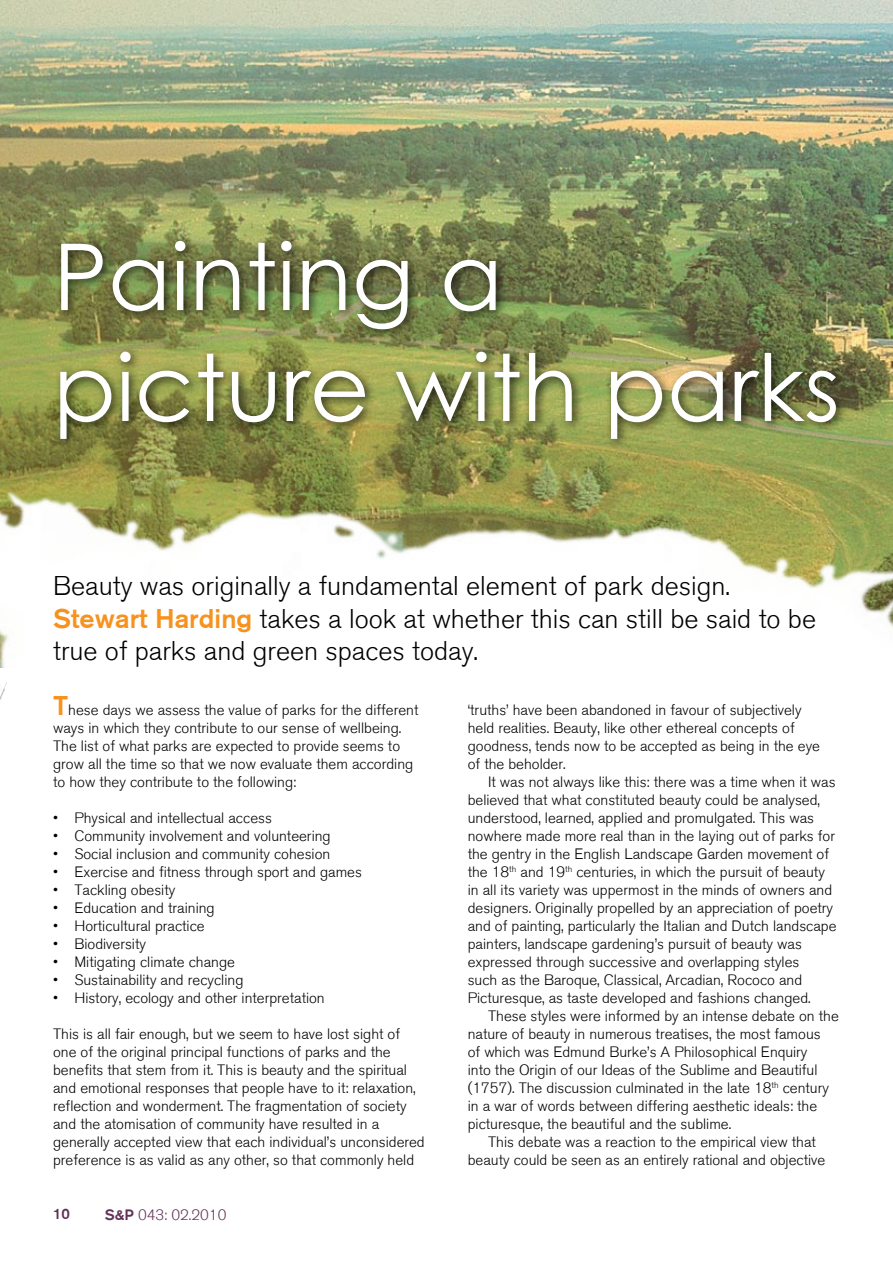
<style>
.page{position:relative;width:893px;height:1263px;background:#fff}
.page>*{position:absolute;margin:0;border:0;box-sizing:border-box;transform-origin:0 0}
.t1{font:92.4px/110.9px "Century Gothic";color:#fff}
.t2{font:27px/32.4px "Akzidenz Grotesk BQ Light";color:#000}
.t3{font:15px/18px "Akzidenz Grotesk BQ Light";color:#000}
.t4{font:15px "Akzidenz Grotesk BQ Light";color:#613257}
.t5{font:15px "Akzidenz Grotesk BQ Medium";color:#613257}
.s1{font-family:"Akzidenz Grotesk BQ Medium";color:#f7921e}
.s2{font-family:"Akzidenz Grotesk BQ Medium";font-size:27px;color:#f7921e}
.s3{font-family:"Akzidenz Grotesk BQ Medium"}
</style>
<div class="page">
<img style="left:0;top:0;width:893px;height:424px">
<img style="left:0;top:424px;width:862px;height:277px">
<img style="left:862px;top:565px;width:31px;height:62px">
<div style="left:54px;top:234px;width:839px;height:331px;background:#000;opacity:.75"></div>
<h1 class="t1" style="left:53px;top:220px;width:788px">Painting a picture with parks</h1>
<h2 class="t2" style="left:53px;top:570px;width:764px">Beauty was originally a fundamental element of park design.<br><span class="s1">Stewart Harding</span> takes a look at whether this can still be said to be true of parks and green spaces today.</h2>
<p class="t3" style="left:468px;top:701px;width:354px">‘truths’ have been abandoned in favour of subjectively held realities. Beauty, like other ethereal concepts of goodness, tends now to be accepted as being in the eye of the beholder.</p>
<p class="t3" style="left:468px;top:773px;width:370px;text-indent:20px">It was not always like this: there was a time when it was believed that what constituted beauty could be analysed, understood, learned, applied and promulgated. This was nowhere made more real than in the laying out of parks for the gentry in the English Landscape Garden movement of the 18<sup>th</sup> and 19<sup>th</sup> centuries, in which the pursuit of beauty in all its variety was uppermost in the minds of owners and designers. Originally propelled by an appreciation of poetry and of painting, particularly the Italian and Dutch landscape painters, landscape gardening’s pursuit of beauty was expressed through successive and overlapping styles<br>such as the Baroque, Classical, Arcadian, Rococo and Picturesque, as taste developed and fashions changed.</p>
<p class="t3" style="left:488px;top:1007px;width:352px">These styles were informed by an intense debate on the</p>
<p class="t3" style="left:468px;top:1025px;width:354px">nature of beauty in numerous treatises, the most famous</p>
<p class="t3" style="left:468px;top:1043px;width:341px">of which was Edmund Burke’s A Philosophical Enquiry</p>
<p class="t3" style="left:468px;top:1061px;width:351px">into the Origin of our Ideas of the Sublime and Beautiful</p>
<p class="t3" style="left:468px;top:1079px;width:363px">(1757). The discussion culminated in the late 18<sup>th</sup> century</p>
<p class="t3" style="left:468px;top:1097px;width:351px">in a war of words between differing aesthetic ideals: the</p>
<p class="t3" style="left:468px;top:1115px;width:265px">picturesque, the beautiful and the sublime.</p>
<p class="t3" style="left:488px;top:1133px;width:329px">This debate was a reaction to the empirical view that</p>
<p class="t3" style="left:468px;top:1151px;width:359px">beauty could be seen as an entirely rational and objective</p>
<p class="t3" style="left:53px;top:701px;width:367px"><span class="s2">T</span>hese days we assess the value of parks for the different ways in which they contribute to our sense of wellbeing.<br>The list of what parks are expected to provide seems to grow all the time so that we now evaluate them according to how they contribute to the following:</p>
<p class="t3" style="left:53px;top:809px;width:220px">• Physical and intellectual access</p>
<p class="t3" style="left:53px;top:827px;width:279px">• Community involvement and volunteering</p>
<p class="t3" style="left:53px;top:845px;width:279px">• Social inclusion and community cohesion</p>
<p class="t3" style="left:53px;top:863px;width:310px">• Exercise and fitness through sport and games</p>
<p class="t3" style="left:53px;top:881px;width:124px">• Tackling obesity</p>
<p class="t3" style="left:53px;top:899px;width:163px">• Education and training</p>
<p class="t3" style="left:53px;top:917px;width:153px">• Horticultural practice</p>
<p class="t3" style="left:53px;top:935px;width:94px">• Biodiversity</p>
<p class="t3" style="left:53px;top:953px;width:183px">• Mitigating climate change</p>
<p class="t3" style="left:53px;top:971px;width:192px">• Sustainability and recycling</p>
<p class="t3" style="left:53px;top:989px;width:273px">• History, ecology and other interpretation</p>
<p class="t3" style="left:53px;top:1025px;width:373px">This is all fair enough, but we seem to have lost sight of one of the original principal functions of parks and the benefits that stem from it. This is beauty and the spiritual and emotional responses that people have to it: relaxation, reflection and wonderment. The fragmentation of society and the atomisation of community have resulted in a generally accepted view that each individual’s unconsidered preference is as valid as any other, so that commonly held</p>
<p class="t5" style="left:53px;top:1205px;width:27px">10010</p>
<p class="t4" style="left:105px;top:1206px;width:123px"><span class="s3">S&amp;P</span> 043: 02.2010</p>
</div>
